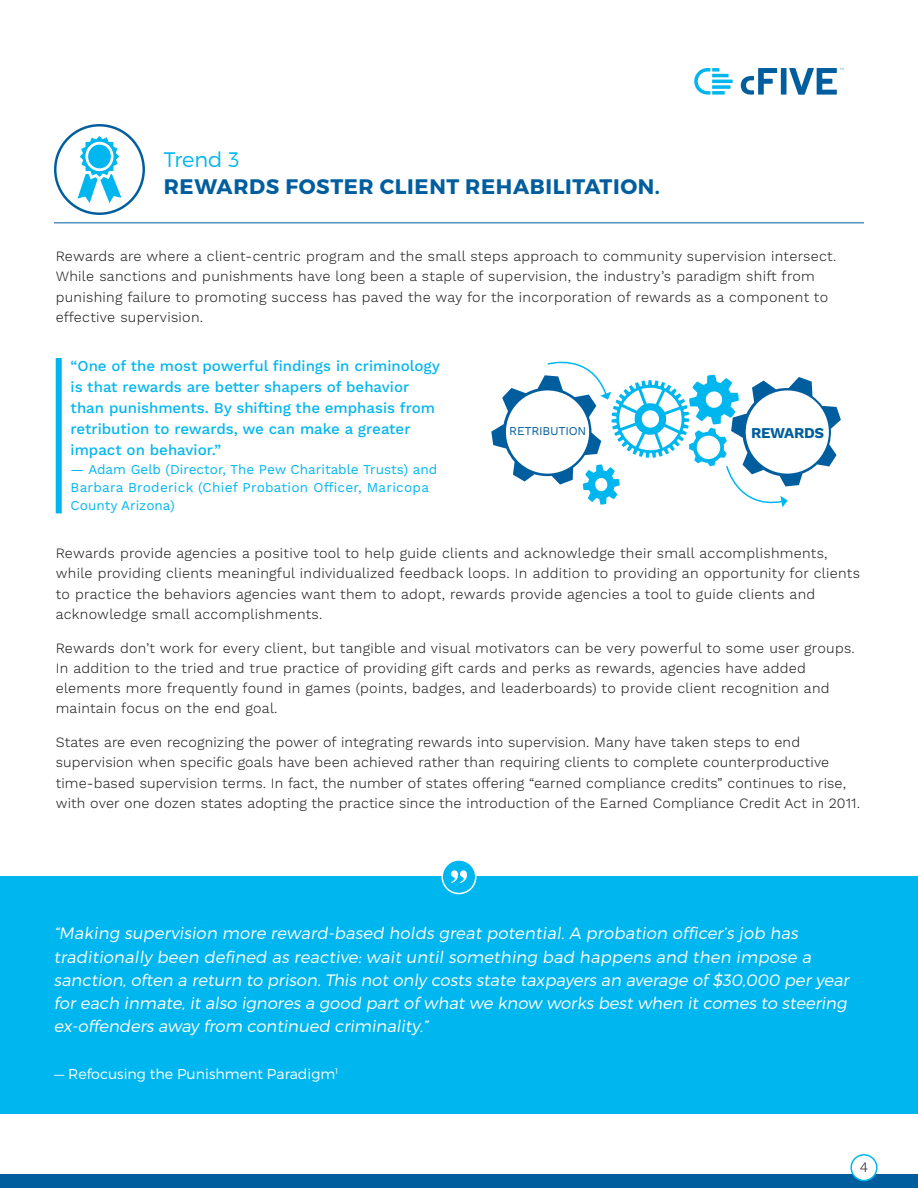
<style>
.page{position:relative;width:918px;height:1188px;background:#fff}
.page>*{position:absolute;margin:0;border:0;box-sizing:border-box;transform-origin:0 0}
.t1{font:700 21px "Montserrat";letter-spacing:.03em;color:#005e9e}
.t2{font:300 21px "Montserrat";color:#00b6ef}
.t3{font:300 16.5px/23.2px "Montserrat";color:#fff}
.t4{font:500 15px/21px "Work Sans";color:#00b6ef}
.t5{font:700 15px "Work Sans";letter-spacing:-.02em;color:#005e9e}
.t6{font:300 14.25px/20.2px "Work Sans";letter-spacing:.02em;color:#231f20}
.t7{font:300 14.25px "Montserrat";color:#fff}
.t8{font:13.5px/18px "Work Sans";color:#00b6ef}
.t9{font:12px "Work Sans";letter-spacing:-.02em;color:#005e9e}
</style>
<div class="page">
<div style="left:0;top:877px;width:918px;height:237px;background:#00b6ef"></div>
<svg style="left:694px;top:68px;width:39px;height:27px"></svg>
<div style="left:781px;top:68px;width:6px;height:27px;background:#005e9e"></div>
<svg style="left:741px;top:68px;width:36px;height:27px"></svg>
<svg style="left:789px;top:68px;width:55px;height:27px"></svg>
<hr style="left:54px;top:222px;width:810px;height:1px;background:#005e9e">
<div style="left:54px;top:124px;width:91px;height:91px;border:2px solid #005e9e;border-radius:50%"></div>
<svg style="left:78px;top:136px;width:43px;height:67px"></svg>
<div style="left:88px;top:145px;width:23px;height:23px;background:#00b6ef;border-radius:50%"></div>
<div style="left:442px;top:860px;width:34px;height:34px;background:#00b6ef;border-radius:50%"></div>
<div style="left:441px;top:859px;width:36px;height:35px;border:2px solid #fff;border-radius:50%"></div>
<svg style="left:451px;top:870px;width:16px;height:13px"></svg>
<div style="left:0;top:1174px;width:918px;height:14px;background:#005e9e"></div>
<div style="left:851px;top:1155px;width:26px;height:25px;background:#fff;border-radius:50%"></div>
<div style="left:850px;top:1154px;width:28px;height:27px;border:2px solid #00b6ef;border-radius:50%"></div>
<svg style="left:491px;top:361px;width:350px;height:147px"></svg>
<div style="left:56px;top:358px;width:6px;height:155px;background:#00b6ef"></div>
<h1 class="t2" style="left:164px;top:147px;width:77px">Trend 3</h1>
<h1 class="t1" style="left:164px;top:173px;width:498px">REWARDS FOSTER CLIENT REHABILITATION.</h1>
<p class="t6" style="left:56px;top:247px;width:782px">Rewards are where a client-centric program and the small steps approach to community supervision intersect.<br>While sanctions and punishments have long been a staple of supervision, the industry’s paradigm shift from punishing failure to promoting success has paved the way for the incorporation of rewards as a component to effective supervision.</p>
<p class="t4" style="left:71px;top:356px;width:371px">“One of the most powerful findings in criminology is that rewards are better shapers of behavior than punishments. By shifting the emphasis from retribution to rewards, we can make a greater impact on behavior.”</p>
<p class="t8" style="left:71px;top:461px;width:368px">— Adam Gelb (Director, The Pew Charitable Trusts) and<br>Barbara Broderick (Chief Probation Officer, Maricopa<br>County Arizona)</p>
<p class="t9" style="left:509px;top:424px;width:79px">RETRIBUTION</p>
<p class="t5" style="left:751px;top:424px;width:74px">REWARDS</p>
<p class="t6" style="left:56px;top:544px;width:806px">Rewards provide agencies a positive tool to help guide clients and acknowledge their small accomplishments, while providing clients meaningful individualized feedback loops. In addition to providing an opportunity for clients to practice the behaviors agencies want them to adopt, rewards provide agencies a tool to guide clients and acknowledge small accomplishments.</p>
<p class="t6" style="left:56px;top:638px;width:801px">Rewards don’t work for every client, but tangible and visual motivators can be very powerful to some user groups.<br>In addition to the tried and true practice of providing gift cards and perks as rewards, agencies have added elements more frequently found in games (points, badges, and leaderboards) to provide client recognition and maintain focus on the end goal.</p>
<p class="t6" style="left:56px;top:733px;width:806px">States are even recognizing the power of integrating rewards into supervision. Many have taken steps to end supervision when specific goals have been achieved rather than requiring clients to complete counterproductive time-based supervision terms. In fact, the number of states offering “earned compliance credits” continues to rise, with over one dozen states adopting the practice since the introduction of the Earned Compliance Credit Act in 2011.</p>
<p class="t3" style="left:54px;top:922px;width:799px">“Making supervision more reward-based holds great potential. A probation officer’s job has traditionally been defined as reactive: wait until something bad happens and then impose a sanction, often a return to prison. This not only costs state taxpayers an average of $30,000 per year for each inmate, it also ignores a good part of what we know works best when it comes to steering ex-offenders away from continued criminality.”</p>
<p class="t7" style="left:54px;top:1065px;width:286px">— Refocusing the Punishment Paradigm<sup>1</sup></p>
<p class="t6" style="left:860px;top:1158px;width:10px">4</p>
</div>
